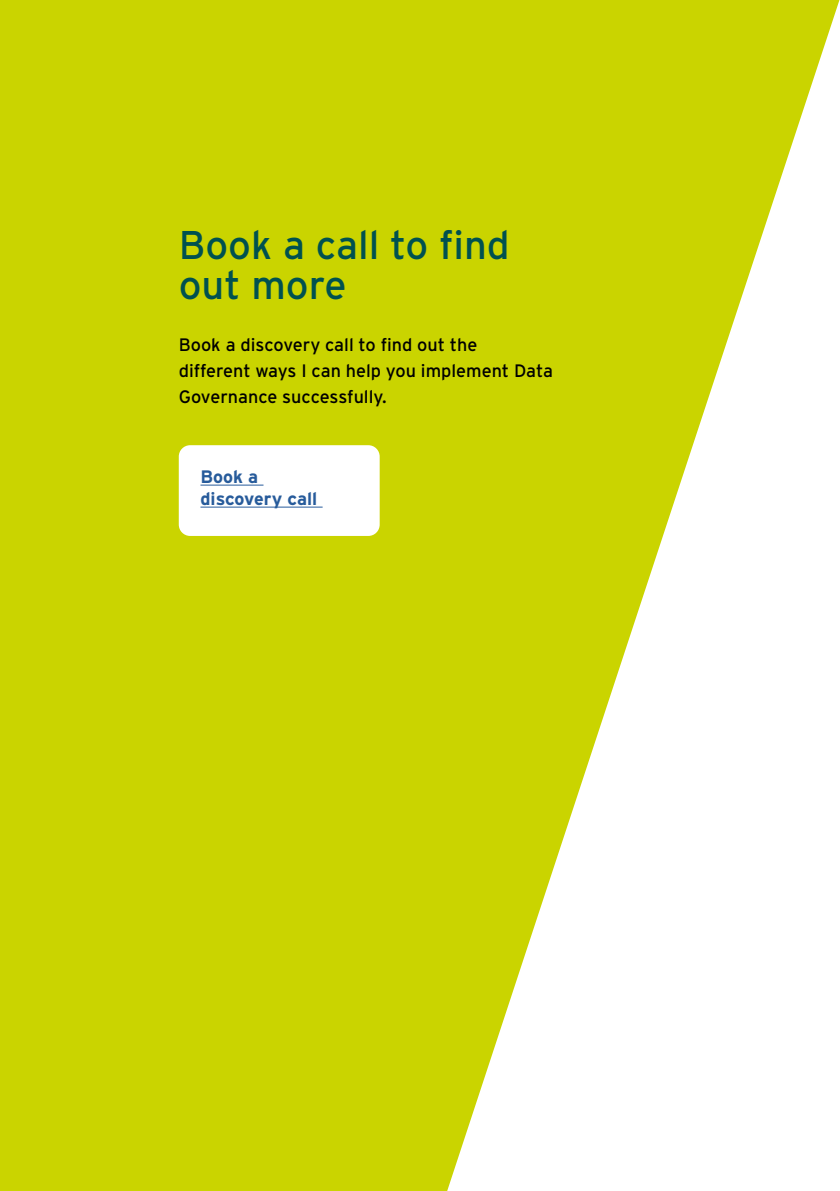
<style>
.page{position:relative;width:840px;height:1191px;background:#fff}
.page>*{position:absolute;margin:0;border:0;box-sizing:border-box;transform-origin:0 0}
.t1{font:40px/40px "Interstate";color:#00514f}
.t2{font:18px/26px "Interstate";color:#000}
.t3{font:700 18px/22px "Interstate";color:#275b9b}
</style>
<div class="page">
<div style="left:0;top:0;width:839px;height:1191px;background:#cad400"></div>
<svg style="left:447px;top:1px;width:392px;height:1190px"></svg>
<div style="left:179px;top:445px;width:200px;height:91px;background:#fff;border-radius:11px"></div>
<hr style="left:200px;top:485px;width:63px;height:1px;background:#275b9b">
<hr style="left:200px;top:507px;width:122px;height:1px;background:#275b9b">
<h1 class="t1" style="left:179px;top:224px;width:332px">Book a call to find out more</h1>
<p class="t2" style="left:179px;top:331px;width:375px">Book a discovery call to find out the different ways I can help you implement Data<br>Governance successfully.</p>
<p class="t3" style="left:200px;top:465px;width:118px">Book a discovery call</p>
</div>
